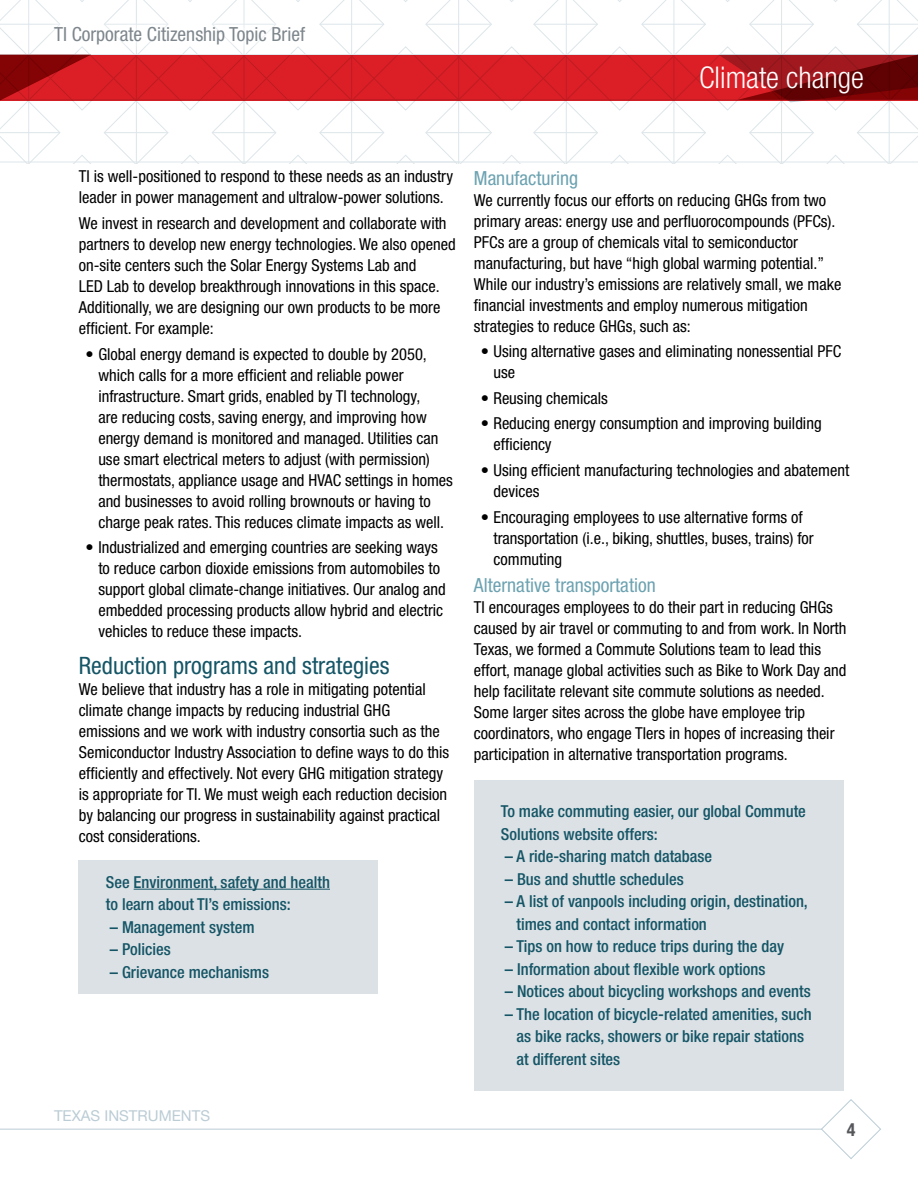
<style>
.page{position:relative;width:918px;height:1188px;background:#fff}
.page>*{position:absolute;margin:0;border:0;box-sizing:border-box;transform-origin:0 0}
.t1{font:300 condensed 30px "Helvetica Neue LT Std";color:#fff}
.t2{font:condensed 24px "Helvetica Neue LT Std";color:#155566}
.t3{font:condensed 19.5px "Helvetica Neue LT Std";color:#6ca2b1}
.t4{font:condensed 19.5px "Helvetica Neue LT Std";color:#7d868c}
.t5{font:700 condensed 18px "Helvetica Neue LT Std";color:#55575a}
.t6{font:condensed 16.5px/21px "Helvetica Neue LT Std";color:#000}
.t7{font:500 condensed 16.5px/22.5px "Helvetica Neue LT Std";color:#155566}
.t8{font:15px "Helvetica Neue LT Std";color:#bbccd5}
</style>
<div class="page">
<svg style="left:820px;top:1099px;width:61px;height:60px"></svg>
<hr style="left:0;top:1129px;width:822px;height:1px;background:#bbccd5">
<svg style="left:0;top:0;width:918px;height:163px"></svg>
<div style="left:42px;top:14px;width:275px;height:42px;background:#fff"></div>
<div style="left:79px;top:860px;width:299px;height:134px;background:#dbe1e5"></div>
<hr style="left:134px;top:889px;width:196px;height:1px;background:#155566">
<div style="left:474px;top:780px;width:369px;height:310px;background:#dbe1e5"></div>
<p class="t4" style="left:54px;top:23px;width:253px">TI Corporate Citizenship Topic Brief</p>
<h1 class="t1" style="left:699px;top:60px;width:166px">Climate change</h1>
<p class="t6" style="left:79px;top:166px;width:376px">TI is well-positioned to respond to these needs as an industry leader in power management and ultralow-power solutions.</p>
<p class="t6" style="left:79px;top:213px;width:378px">We invest in research and development and collaborate with partners to develop new energy technologies. We also opened on-site centers such the Solar Energy Systems Lab and<br>LED Lab to develop breakthrough innovations in this space.<br>Additionally, we are designing our own products to be more efficient. For example:</p>
<p class="t6" style="left:98px;top:343px;width:356px;text-indent:-13px">• Global energy demand is expected to double by 2050, which calls for a more efficient and reliable power infrastructure. Smart grids, enabled by TI technology,<br>are reducing costs, saving energy, and improving how energy demand is monitored and managed. Utilities can use smart electrical meters to adjust (with permission) thermostats, appliance usage and HVAC settings in homes and businesses to avoid rolling brownouts or having to charge peak rates. This reduces climate impacts as well.</p>
<p class="t6" style="left:98px;top:537px;width:349px;text-indent:-13px">• Industrialized and emerging countries are seeking ways to reduce carbon dioxide emissions from automobiles to support global climate-change initiatives. Our analog and embedded processing products allow hybrid and electric vehicles to reduce these impacts.</p>
<h2 class="t2" style="left:79px;top:652px;width:312px">Reduction programs and strategies</h2>
<p class="t6" style="left:79px;top:678px;width:372px">We believe that industry has a role in mitigating potential climate change impacts by reducing industrial GHG emissions and we work with industry consortia such as the Semiconductor Industry Association to define ways to do this efficiently and effectively. Not every GHG mitigation strategy is appropriate for TI. We must weigh each reduction decision by balancing our progress in sustainability against practical cost considerations.</p>
<p class="t7" style="left:106px;top:870px;width:226px">See Environment, safety and health to learn about TI’s emissions:</p>
<p class="t7" style="left:110px;top:915px;width:146px">– Management system</p>
<p class="t7" style="left:110px;top:938px;width:63px">– Policies</p>
<p class="t7" style="left:110px;top:960px;width:161px">– Grievance mechanisms</p>
<p class="t8" style="left:54px;top:1107px;width:158px">TEXAS INSTRUMENTS</p>
<p class="t3" style="left:474px;top:166px;width:106px">Manufacturing</p>
<p class="t6" style="left:474px;top:189px;width:369px">We currently focus our efforts on reducing GHGs from two primary areas: energy use and perfluorocompounds (PFCs).<br>PFCs are a group of chemicals vital to semiconductor manufacturing, but have “high global warming potential.” While our industry’s emissions are relatively small, we make financial investments and employ numerous mitigation strategies to reduce GHGs, such as:</p>
<p class="t6" style="left:493px;top:341px;width:349px;text-indent:-13px">• Using alternative gases and eliminating nonessential PFC use</p>
<p class="t6" style="left:481px;top:387px;width:129px">• Reusing chemicals</p>
<p class="t6" style="left:493px;top:413px;width:330px;text-indent:-13px">• Reducing energy consumption and improving building efficiency</p>
<p class="t6" style="left:493px;top:459px;width:357px;text-indent:-13px">• Using efficient manufacturing technologies and abatement devices</p>
<p class="t6" style="left:493px;top:506px;width:322px;text-indent:-13px">• Encouraging employees to use alternative forms of transportation (i.e., biking, shuttles, buses, trains) for commuting</p>
<p class="t3" style="left:474px;top:573px;width:183px">Alternative transportation</p>
<p class="t6" style="left:474px;top:596px;width:374px">TI encourages employees to do their part in reducing GHGs caused by air travel or commuting to and from work. In North Texas, we formed a Commute Solutions team to lead this effort, manage global activities such as Bike to Work Day and help facilitate relevant site commute solutions as needed.<br>Some larger sites across the globe have employee trip coordinators, who engage TIers in hopes of increasing their participation in alternative transportation programs.</p>
<p class="t7" style="left:501px;top:800px;width:306px">To make commuting easier, our global Commute<br>Solutions website offers:</p>
<p class="t7" style="left:505px;top:845px;width:209px">– A ride-sharing match database</p>
<p class="t7" style="left:505px;top:867px;width:180px">– Bus and shuttle schedules</p>
<p class="t7" style="left:516px;top:890px;width:293px;text-indent:-12px">– A list of vanpools including origin, destination, times and contact information</p>
<p class="t7" style="left:505px;top:935px;width:281px">– Tips on how to reduce trips during the day</p>
<p class="t7" style="left:505px;top:957px;width:262px">– Information about flexible work options</p>
<p class="t7" style="left:505px;top:980px;width:307px">– Notices about bicycling workshops and events</p>
<p class="t7" style="left:516px;top:1002px;width:297px;text-indent:-12px">– The location of bicycle-related amenities, such as bike racks, showers or bike repair stations at different sites</p>
<p class="t5" style="left:847px;top:1118px;width:10px">4</p>
</div>
